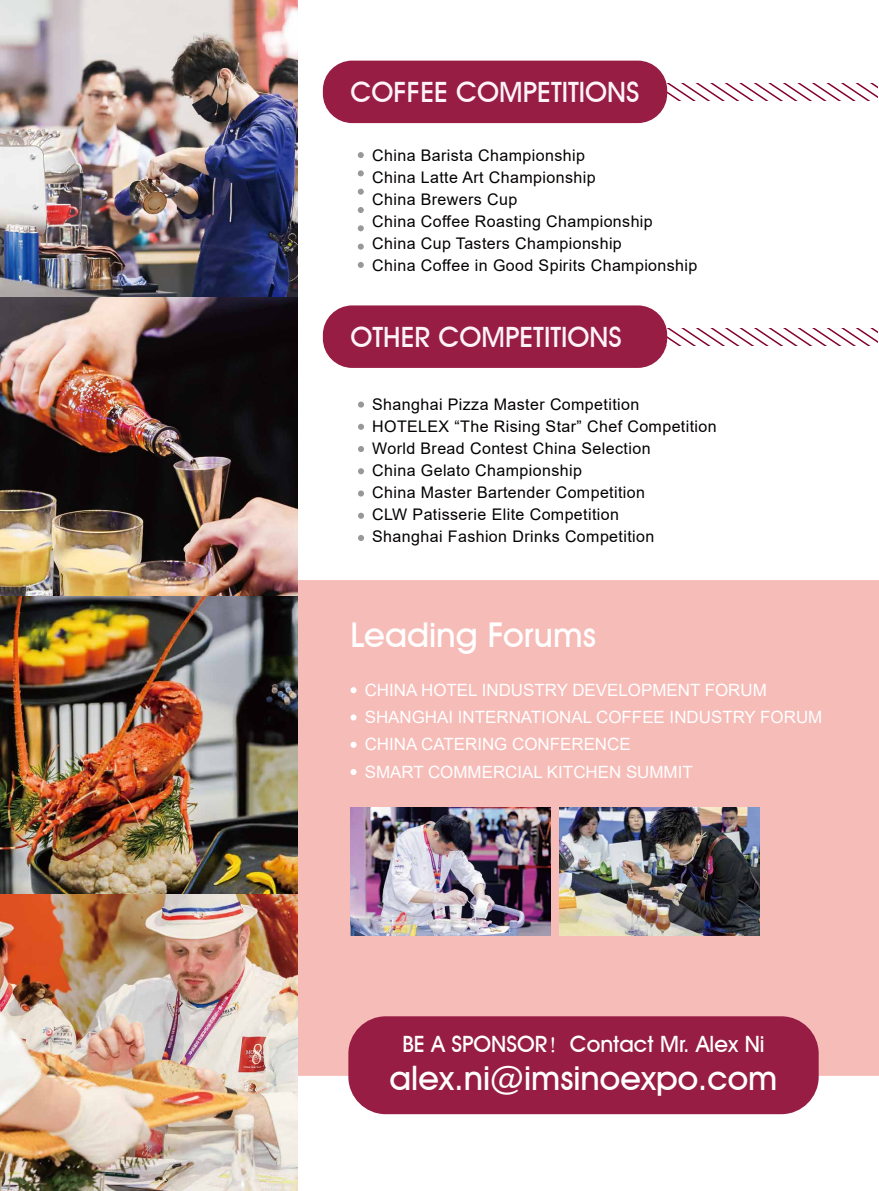
<style>
.page{position:relative;width:879px;height:1191px;background:#fff}
.page>*{position:absolute;margin:0;border:0;box-sizing:border-box;transform-origin:0 0}
.t1{font:500 34.2px "Avant Garde IT Cby BT";color:#fff}
.t2{font:500 33.6px "Avant Garde IT Cby BT";color:#fff}
.t3{font:500 28px "Avant Garde IT Cby BT";color:#fdf3f8}
.t4{font:500 22.4px "Avant Garde IT Cby BT";color:#fff}
.t5{font:17px/27.4px "Arial";color:#fff}
.t6{font:16px/22px "Arial";letter-spacing:.025em;color:#040000}
.s1{font-family:"Adobe Song Std";font-weight:300}
</style>
<div class="page">
<div style="left:298px;top:580px;width:581px;height:495px;background:#f6bcb8"></div>
<svg style="left:666px;top:328px;width:211px;height:17px"></svg>
<svg style="left:666px;top:83px;width:211px;height:17px"></svg>
<div style="left:323px;top:61px;width:344px;height:62px;background:#971d45;border-radius:29px"></div>
<svg style="left:358px;top:170px;width:6px;height:6px"></svg>
<svg style="left:358px;top:189px;width:6px;height:6px"></svg>
<svg style="left:358px;top:207px;width:6px;height:6px"></svg>
<svg style="left:358px;top:225px;width:6px;height:6px"></svg>
<svg style="left:358px;top:244px;width:6px;height:6px"></svg>
<svg style="left:358px;top:262px;width:6px;height:6px"></svg>
<svg style="left:358px;top:401px;width:6px;height:6px"></svg>
<svg style="left:358px;top:424px;width:6px;height:6px"></svg>
<svg style="left:358px;top:446px;width:6px;height:6px"></svg>
<svg style="left:358px;top:468px;width:6px;height:6px"></svg>
<svg style="left:358px;top:490px;width:6px;height:6px"></svg>
<svg style="left:358px;top:513px;width:6px;height:6px"></svg>
<svg style="left:358px;top:535px;width:6px;height:6px"></svg>
<div style="left:323px;top:305px;width:344px;height:63px;background:#971d45;border-radius:29px"></div>
<svg style="left:350px;top:687px;width:6px;height:6px"></svg>
<svg style="left:350px;top:714px;width:6px;height:6px"></svg>
<div style="left:350px;top:741px;width:6px;height:7px;background:#fff;border-radius:50%"></div>
<svg style="left:350px;top:769px;width:6px;height:6px"></svg>
<svg style="left:358px;top:152px;width:6px;height:6px"></svg>
<div style="left:348px;top:1016px;width:470px;height:98px;background:#971d45;border-radius:37px"></div>
<img style="left:0;top:0;width:298px;height:1191px">
<img style="left:350px;top:807px;width:200px;height:128px">
<img style="left:560px;top:807px;width:199px;height:128px">
<h3 class="t3" style="left:350px;top:75px;width:290px">COFFEE COMPETITIONS</h3>
<p class="t6" style="left:372px;top:144px;width:327px">China Barista Championship<br>China Latte Art Championship<br>China Brewers Cup<br>China Coffee Roasting Championship<br>China Cup Tasters Championship<br>China Coffee in Good Spirits Championship</p>
<h3 class="t3" style="left:350px;top:320px;width:273px">OTHER COMPETITIONS</h3>
<p class="t6" style="left:372px;top:393px;width:346px">Shanghai Pizza Master Competition HOTELEX “The Rising Star” Chef Competition World Bread Contest China Selection<br>China Gelato Championship<br>China Master Bartender Competition<br>CLW Patisserie Elite Competition<br>Shanghai Fashion Drinks Competition</p>
<h1 class="t1" style="left:350px;top:614px;width:247px">Leading Forums</h1>
<p class="t5" style="left:365px;top:676px;width:459px">CHINA HOTEL INDUSTRY DEVELOPMENT FORUM SHANGHAI INTERNATIONAL COFFEE INDUSTRY FORUM CHINA CATERING CONFERENCE<br>SMART COMMERCIAL KITCHEN SUMMIT</p>
<h3 class="t4" style="left:402px;top:1030px;width:364px">BE A SPONSOR<span class="s1">！</span>Contact Mr. Alex Ni</h3>
<h2 class="t2" style="left:389px;top:1057px;width:389px">alex.ni@imsinoexpo.com</h2>
</div>
